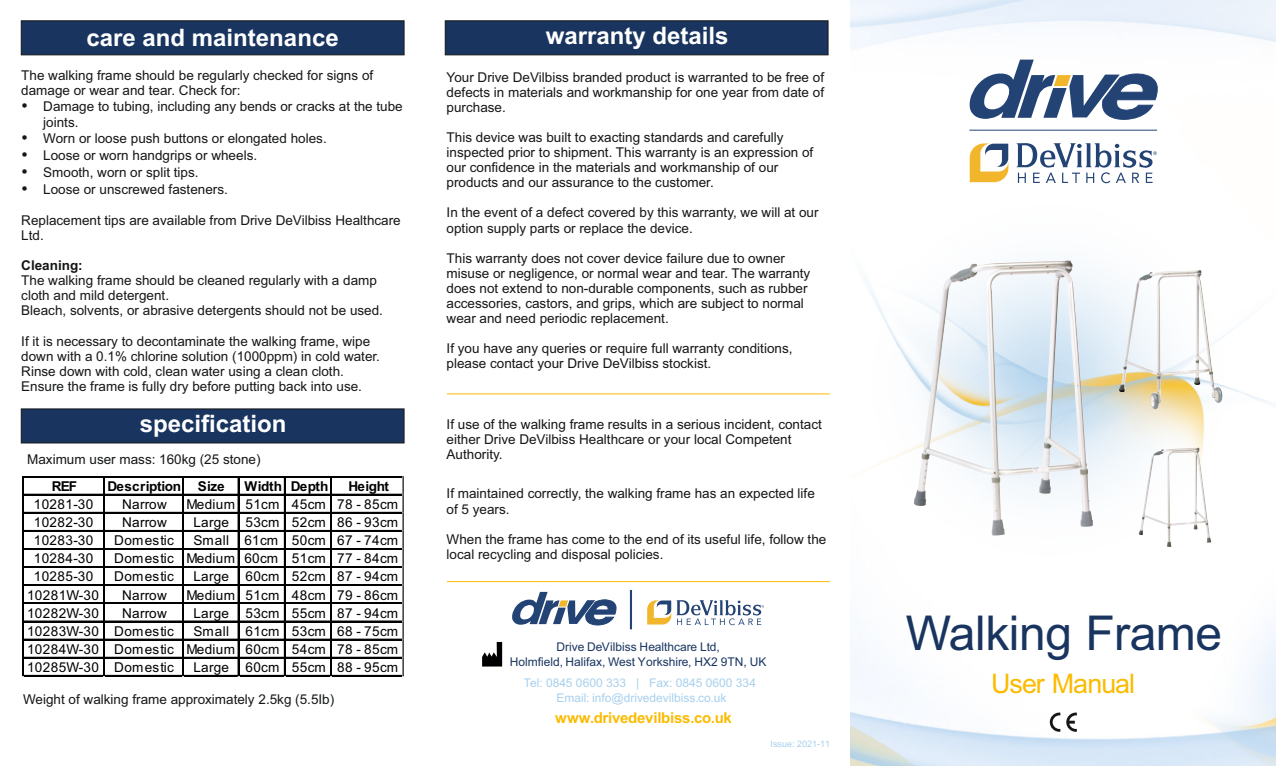
<style>
.page{position:relative;width:1276px;height:766px;background:#fff}
.page>*{position:absolute;margin:0;border:0;box-sizing:border-box;transform-origin:0 0}
.t1{font:48px "Arial";letter-spacing:-.01em;color:#19355f}
.t2{font:26.85px "Arial";letter-spacing:-.04em;color:#fbbb00}
.t3{font:700 24px "Arial";color:#fff}
.t4{font:700 15px "Arial";letter-spacing:-.02em;color:#fbbb00}
.t5{font:13.65px/18.1px "Arial";letter-spacing:.025em;color:#000;text-align:justify}
.t6{font:700 13.65px "Arial";letter-spacing:-.03em;color:#000}
.t7{font:700 13.65px "Arial";color:#000}
.t8{font:13.5px/15.1px "Arial";color:#151616}
.t9{font:700 13.5px "Arial";color:#151616}
.t10{font:12px/15px "Arial";color:#19355f;text-align:center}
.t11{font:12px/15px "Arial";color:#a8d0ed;text-align:center}
.t12{font:9px "Arial";color:#a8d0ed}
</style>
<div class="page">
<img style="left:850px;top:0;width:426px;height:765px">
<img style="left:850px;top:116px;width:426px;height:484px">
<img style="left:1119px;top:270px;width:103px;height:139px">
<img style="left:913px;top:260px;width:180px;height:275px">
<img style="left:1138px;top:447px;width:73px;height:100px">
<svg style="left:1049px;top:712px;width:11px;height:19px"></svg>
<svg style="left:1066px;top:712px;width:11px;height:19px"></svg>
<hr style="left:447px;top:581px;width:382px;height:1px;background:#fbba00">
<svg style="left:444px;top:20px;width:385px;height:36px;background:#1f385f"></svg>
<svg style="left:967px;top:60px;width:191px;height:60px"></svg>
<hr style="left:969px;top:130px;width:188px;height:1px;background:#234375">
<svg style="left:969px;top:143px;width:39px;height:39px"></svg>
<svg style="left:1016px;top:143px;width:140px;height:40px"></svg>
<svg style="left:512px;top:591px;width:105px;height:34px"></svg>
<svg style="left:647px;top:600px;width:117px;height:25px"></svg>
<hr style="left:630px;top:589px;width:2px;height:40px;background:#234375">
<svg style="left:20px;top:20px;width:385px;height:36px;background:#1f385f"></svg>
<svg style="left:20px;top:408px;width:385px;height:35px;background:#1c365d"></svg>
<hr style="left:24px;top:476px;width:380px;height:1px;background:#000">
<hr style="left:24px;top:494px;width:380px;height:1px;background:#000">
<hr style="left:24px;top:512px;width:380px;height:1px;background:#000">
<hr style="left:24px;top:530px;width:380px;height:1px;background:#000">
<hr style="left:24px;top:548px;width:380px;height:1px;background:#000">
<hr style="left:24px;top:566px;width:380px;height:1px;background:#000">
<hr style="left:24px;top:584px;width:380px;height:1px;background:#000">
<hr style="left:24px;top:602px;width:380px;height:2px;background:#000">
<hr style="left:24px;top:620px;width:380px;height:2px;background:#000">
<hr style="left:24px;top:639px;width:380px;height:1px;background:#000">
<hr style="left:24px;top:638px;width:380px;height:1px;background:#000">
<hr style="left:24px;top:657px;width:380px;height:1px;background:#000">
<hr style="left:24px;top:656px;width:380px;height:1px;background:#000">
<hr style="left:22px;top:476px;width:2px;height:200px;background:#000">
<hr style="left:104px;top:477px;width:1px;height:199px;background:#000">
<hr style="left:103px;top:477px;width:1px;height:199px;background:#000">
<hr style="left:183px;top:477px;width:1px;height:199px;background:#000">
<hr style="left:182px;top:477px;width:1px;height:199px;background:#000">
<hr style="left:238px;top:477px;width:1px;height:199px;background:#000">
<hr style="left:284px;top:477px;width:1px;height:199px;background:#000">
<hr style="left:331px;top:477px;width:1px;height:199px;background:#000">
<hr style="left:330px;top:477px;width:1px;height:199px;background:#000">
<hr style="left:24px;top:675px;width:380px;height:1px;background:#000">
<hr style="left:403px;top:477px;width:1px;height:199px;background:#000">
<hr style="left:402px;top:477px;width:1px;height:199px;background:#d4d4d4">
<hr style="left:447px;top:393px;width:382px;height:1px;background:#fbba00">
<svg style="left:482px;top:641px;width:20px;height:25px"></svg>
<h3 class="t3" style="left:86px;top:29px;width:254px">care and maintenance</h3>
<p class="t8" style="left:21px;top:68px;width:353px">The walking frame should be regularly checked for signs of damage or wear and tear. Check for:</p>
<p class="t8" style="left:43px;top:99px;width:361px;line-height:16.6px">Damage to tubing, including any bends or cracks at the tube joints.<br>Worn or loose push buttons or elongated holes.<br>Loose or worn handgrips or wheels.<br>Smooth, worn or split tips.<br>Loose or unscrewed fasteners.</p>
<p class="t8" style="left:21px;top:214px;width:381px">Replacement tips are available from Drive DeVilbiss Healthcare<br>Ltd.</p>
<p class="t9" style="left:21px;top:260px;width:63px">Cleaning:</p>
<p class="t8" style="left:21px;top:274px;width:363px">The walking frame should be cleaned regularly with a damp cloth and mild detergent.<br>Bleach, solvents, or abrasive detergents should not be used.</p>
<p class="t8" style="left:21px;top:334px;width:360px">If it is necessary to decontaminate the walking frame, wipe down with a 0.1% chlorine solution (1000ppm) in cold water.<br>Rinse down with cold, clean water using a clean cloth.<br>Ensure the frame is fully dry before putting back into use.</p>
<h3 class="t3" style="left:140px;top:415px;width:148px">specification</h3>
<p class="t8" style="left:27px;top:453px;width:235px">Maximum user mass: 160kg (25 stone)</p>
<p class="t6" style="left:52px;top:480px;width:27px">REF</p>
<p class="t7" style="left:107px;top:480px;width:119px">Description Size</p>
<p class="t6" style="left:244px;top:480px;width:86px">Width Depth</p>
<p class="t6" style="left:348px;top:480px;width:42px">Height</p>
<p class="t5" style="left:34px;top:496px;width:61px">10281-30</p>
<p class="t5" style="left:122px;top:496px;width:46px">Narrow</p>
<p class="t5" style="left:187px;top:496px;width:213px">Medium 51cm 45cm 78 - 85cm</p>
<p class="t5" style="left:34px;top:514px;width:61px">10282-30</p>
<p class="t5" style="left:122px;top:514px;width:46px">Narrow</p>
<p class="t5" style="left:193px;top:514px;width:206px">Large 53cm 52cm 86 - 93cm</p>
<p class="t5" style="left:34px;top:532px;width:61px">10283-30</p>
<p class="t5" style="left:114px;top:532px;width:61px">Domestic</p>
<p class="t5" style="left:193px;top:532px;width:206px">Small 61cm 50cm 67 - 74cm</p>
<p class="t5" style="left:34px;top:550px;width:61px">10284-30</p>
<p class="t5" style="left:114px;top:550px;width:285px">Domestic Medium 60cm 51cm 77 - 84cm</p>
<p class="t5" style="left:34px;top:568px;width:61px">10285-30</p>
<p class="t5" style="left:114px;top:568px;width:61px">Domestic</p>
<p class="t5" style="left:193px;top:568px;width:206px">Large 60cm 52cm 87 - 94cm</p>
<p class="t5" style="left:27px;top:586px;width:73px">10281W-30</p>
<p class="t5" style="left:122px;top:586px;width:46px">Narrow</p>
<p class="t5" style="left:187px;top:586px;width:213px">Medium 51cm 48cm 79 - 86cm</p>
<p class="t5" style="left:27px;top:604px;width:73px">10282W-30</p>
<p class="t5" style="left:122px;top:604px;width:46px">Narrow</p>
<p class="t5" style="left:193px;top:604px;width:206px">Large 53cm 55cm 87 - 94cm</p>
<p class="t5" style="left:27px;top:623px;width:148px">10283W-30 Domestic</p>
<p class="t5" style="left:27px;top:623px;width:372px;text-indent:166px">Small 61cm 53cm 68 - 75cm 10284W-30 Domestic Medium 60cm 54cm 78 - 85cm 10285W-30 Domestic</p>
<p class="t5" style="left:193px;top:659px;width:206px">Large 60cm 55cm 88 - 95cm</p>
<p class="t8" style="left:23px;top:693px;width:313px">Weight of walking frame approximately 2.5kg (5.5Ib)</p>
<h3 class="t3" style="left:546px;top:26px;width:184px">warranty details</h3>
<p class="t8" style="left:446px;top:70px;width:379px;text-align:justify">Your Drive DeVilbiss branded product is warranted to be free of defects in materials and workmanship for one year from date of purchase.</p>
<p class="t8" style="left:446px;top:131px;width:368px">This device was built to exacting standards and carefully inspected prior to shipment. This warranty is an expression of our confidence in the materials and workmanship of our products and our assurance to the customer.</p>
<p class="t8" style="left:446px;top:206px;width:373px">In the event of a defect covered by this warranty, we will at our option supply parts or replace the device.</p>
<p class="t8" style="left:446px;top:251px;width:365px">This warranty does not cover device failure due to owner misuse or negligence, or normal wear and tear. The warranty does not extend to non-durable components, such as rubber accessories, castors, and grips, which are subject to normal wear and need periodic replacement.</p>
<p class="t8" style="left:446px;top:342px;width:347px">If you have any queries or require full warranty conditions, please contact your Drive DeVilbiss stockist.</p>
<p class="t8" style="left:446px;top:417px;width:377px">If use of the walking frame results in a serious incident, contact either Drive DeVilbiss Healthcare or your local Competent<br>Authority.</p>
<p class="t8" style="left:446px;top:487px;width:370px">If maintained correctly, the walking frame has an expected life of 5 years.</p>
<p class="t8" style="left:446px;top:532px;width:381px">When the frame has come to the end of its useful life, follow the local recycling and disposal policies.</p>
<p class="t10" style="left:510px;top:640px;width:258px">Drive DeVilbiss Healthcare Ltd,<br>Holmfield, Halifax, West Yorkshire, HX2 9TN, UK</p>
<p class="t11" style="left:524px;top:676px;width:234px">Tel: 0845 0600 333 | Fax: 0845 0600 334<br>Email: info@drivedevilbiss.co.uk</p>
<p class="t4" style="left:555px;top:712px;width:178px">www.drivedevilbiss.co.uk</p>
<p class="t12" style="left:770px;top:740px;width:61px">Issue: 2021-11</p>
<h1 class="t1" style="left:906px;top:614px;width:318px">Walking Frame</h1>
<h2 class="t2" style="left:991px;top:673px;width:146px">User Manual</h2>
</div>
